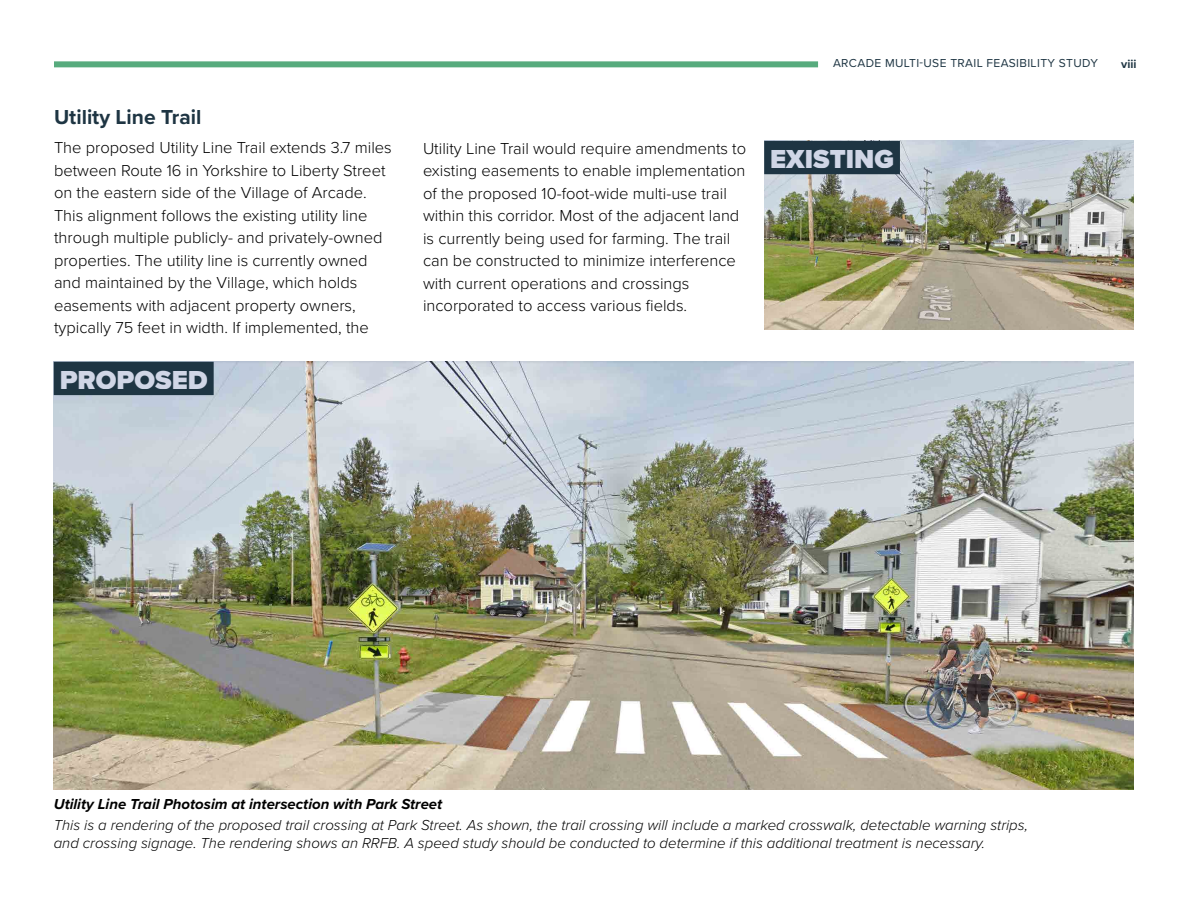
<style>
.page{position:relative;width:1188px;height:918px;background:#fff}
.page>*{position:absolute;margin:0;border:0;box-sizing:border-box;transform-origin:0 0}
.t1{font:900 27px "Proxima Nova";color:#d0d6e6}
.t2{font:700 21px "Proxima Nova";color:#1e3543}
.t3{font:300 16.5px/22.5px "Proxima Nova";color:#000}
.t4{font:italic 300 15px/18px "Proxima Nova";color:#000}
.t5{font:italic 700 15px "Proxima Nova";color:#000}
.t6{font:12px "Proxima Nova";letter-spacing:.03em;color:#1e3543}
.t7{font:700 12px "Proxima Nova";color:#1e3543}
</style>
<div class="page">
<div style="left:54px;top:61px;width:764px;height:6px;background:#57ab7d"></div>
<img style="left:54px;top:362px;width:1080px;height:428px">
<div style="left:57px;top:365px;width:154px;height:27px;background:#1e3543"></div>
<div style="left:54px;top:362px;width:160px;height:33px;border:6px solid #1e3543"></div>
<img style="left:764px;top:141px;width:370px;height:189px">
<div style="left:767px;top:144px;width:130px;height:27px;background:#1e3543"></div>
<div style="left:764px;top:141px;width:136px;height:33px;border:6px solid #1e3543"></div>
<p class="t2" style="left:54px;top:101px;width:149px">Utility Line Trail</p>
<p class="t3" style="left:54px;top:135px;width:339px">The proposed Utility Line Trail extends 3.7 miles between Route 16 in Yorkshire to Liberty Street on the eastern side of the Village of Arcade.<br>This alignment follows the existing utility line through multiple publicly- and privately-owned properties. The utility line is currently owned and maintained by the Village, which holds easements with adjacent property owners, typically 75 feet in width. If implemented, the</p>
<h1 class="t1" style="left:60px;top:360px;width:149px">PROPOSED</h1>
<p class="t6" style="left:833px;top:54px;width:266px">ARCADE MULTI-USE TRAIL FEASIBILITY STUDY</p>
<p class="t7" style="left:1121px;top:55px;width:17px">viii</p>
<p class="t3" style="left:423px;top:136px;width:325px">Utility Line Trail would require amendments to existing easements to enable implementation of the proposed 10-foot-wide multi-use trail within this corridor. Most of the adjacent land is currently being used for farming. The trail can be constructed to minimize interference with current operations and crossings incorporated to access various fields.</p>
<h1 class="t1" style="left:770px;top:139px;width:125px">EXISTING</h1>
<p class="t5" style="left:54px;top:793px;width:390px">Utility Line Trail Photosim at intersection with Park Street</p>
<p class="t4" style="left:54px;top:815px;width:976px">This is a rendering of the proposed trail crossing at Park Street. As shown, the trail crossing will include a marked crosswalk, detectable warning strips, and crossing signage. The rendering shows an RRFB. A speed study should be conducted to determine if this additional treatment is necessary.</p>
</div>
